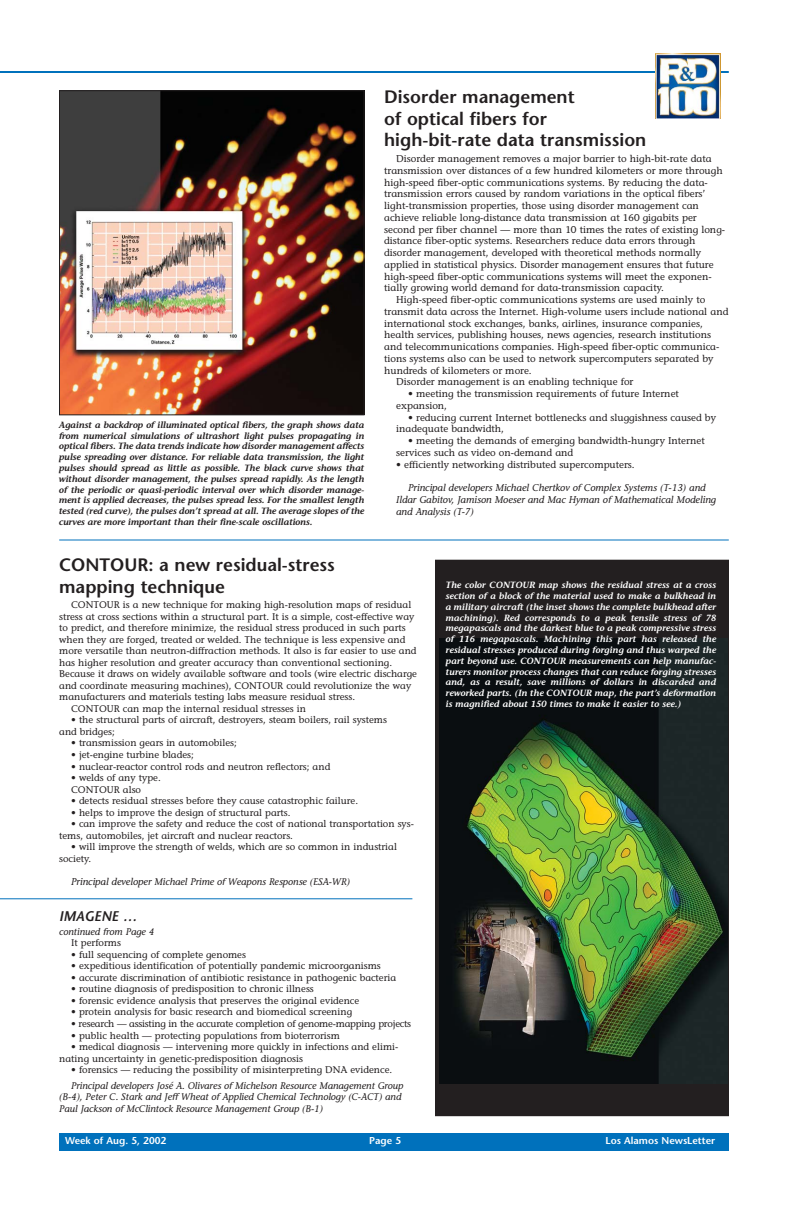
<style>
.page{position:relative;width:792px;height:1224px;background:#fff}
.page>*{position:absolute;margin:0;border:0;box-sizing:border-box;transform-origin:0 0}
.t1{font:600 18px/21.6px "Stone Sans";color:#231f20}
.t2{font:italic 600 14px "Stone Sans";color:#231f20}
.t3{font:600 10px "Stone Sans";color:#fff}
.t4{font:9.8px/11.8px "Stone Informal";color:#231f20}
.t5{font:italic 9.8px/11.8px "Stone Informal";color:#231f20}
.t6{font:9.6px/11.5px "Stone Informal";color:#231f20}
.t7{font:italic 9.6px/11.5px "Stone Informal";color:#231f20}
.t8{font:9.6px "Stone Informal";letter-spacing:-.025em;color:#231f20}
.t9{font:italic 600 9px/10.8px "Stone Informal";letter-spacing:-.01em;color:#231f20;text-align:justify}
.t10{font:italic 600 9px/10.8px "Stone Informal";color:#fff;text-align:justify}
.s1{font-size:9.8px}
</style>
<div class="page">
<hr style="left:0;top:71px;width:729px;height:2px;background:#0071bc">
<div style="left:59px;top:1133px;width:670px;height:18px;background:#0071bc"></div>
<img style="left:61px;top:92px;width:301px;height:321px">
<div style="left:59px;top:90px;width:305px;height:325px;border:1px solid #231f20"></div>
<hr style="left:59px;top:540px;width:670px;height:1px;background:#0071bc">
<div style="left:436px;top:560px;width:292px;height:556px;background:#231f20"></div>
<img style="left:440px;top:638px;width:287px;height:446px">
<div style="left:435px;top:560px;width:294px;height:556px;border:1px solid #231f20"></div>
<img style="left:655px;top:53px;width:65px;height:65px">
<hr style="left:0;top:898px;width:412px;height:1px;background:#0071bc">
<h1 class="t1" style="left:384px;top:88px;width:264px">Disorder management<br>of optical fibers for high-bit-rate data transmission</h1>
<p class="t4" style="left:396px;top:154px;width:317px">Disorder management removes a major barrier to high-bit-rate data</p>
<p class="t4" style="left:384px;top:165px;width:340px">transmission over distances of a few hundred kilometers or more through</p>
<p class="t4" style="left:384px;top:177px;width:325px">high-speed fiber-optic communications systems. By reducing the data-</p>
<p class="t4" style="left:384px;top:189px;width:323px">transmission errors caused by random variations in the optical fibers’</p>
<p class="t4" style="left:384px;top:201px;width:316px">light-transmission properties, those using disorder management can</p>
<p class="t4" style="left:384px;top:213px;width:314px">achieve reliable long-distance data transmission at 160 gigabits per</p>
<p class="t4" style="left:384px;top:224px;width:342px">second per fiber channel — more than 10 times the rates of existing long-</p>
<p class="t4" style="left:384px;top:236px;width:313px">distance fiber-optic systems. Researchers reduce data errors through</p>
<p class="t4" style="left:384px;top:248px;width:319px">disorder management, developed with theoretical methods normally</p>
<p class="t4" style="left:384px;top:260px;width:331px">applied in statistical physics. Disorder management ensures that future</p>
<p class="t4" style="left:384px;top:271px;width:329px">high-speed fiber-optic communications systems will meet the exponen-</p>
<p class="t4" style="left:384px;top:283px;width:281px">tially growing world demand for data-transmission capacity.</p>
<p class="t4" style="left:396px;top:295px;width:311px">High-speed fiber-optic communications systems are used mainly to</p>
<p class="t4" style="left:384px;top:307px;width:346px">transmit data across the Internet. High-volume users include national and</p>
<p class="t4" style="left:384px;top:318px;width:320px">international stock exchanges, banks, airlines, insurance companies,</p>
<p class="t4" style="left:384px;top:330px;width:328px">health services, publishing houses, news agencies, research institutions</p>
<p class="t4" style="left:384px;top:342px;width:337px">and telecommunications companies. High-speed fiber-optic communica-</p>
<p class="t4" style="left:384px;top:354px;width:331px">tions systems also can be used to network supercomputers separated by</p>
<p class="t4" style="left:384px;top:365px;width:149px">hundreds of kilometers or more.</p>
<p class="t4" style="left:396px;top:377px;width:239px">Disorder management is an enabling technique for</p>
<p class="t4" style="left:396px;top:389px;width:284px;text-indent:12px">• meeting the transmission requirements of future Internet expansion,</p>
<p class="t4" style="left:396px;top:412px;width:321px;text-indent:12px">• reducing current Internet bottlenecks and sluggishness caused by inadequate bandwidth,</p>
<p class="t4" style="left:396px;top:436px;width:310px;text-indent:12px">• meeting the demands of emerging bandwidth-hungry Internet services such as video on-demand and</p>
<p class="t4" style="left:396px;top:459px;width:240px">• efficiently networking distributed supercomputers.</p>
<p class="t5" style="left:396px;top:483px;width:322px;text-indent:12px">Principal developers Michael Chertkov of Complex Systems (T-13) and<br>Ildar Gabitov, Jamison Moeser and Mac Hyman of Mathematical Modeling and Analysis (T-7)</p>
<p class="t9" style="left:59px;top:420px;width:307px">Against a backdrop of illuminated optical fibers, the graph shows data from numerical simulations of ultrashort light pulses propagating in optical fibers. The data trends indicate how disorder management affects pulse spreading over distance. For reliable data transmission, the light pulses should spread as little as possible. The black curve shows that without disorder management, the pulses spread rapidly. As the length of the periodic or quasi-periodic interval over which disorder manage&shy;ment is applied decreases, the pulses spread less. For the smallest length tested (red curve), the pulses don’t spread at all. The average slopes of the curves are more important than their fine-scale oscillations.</p>
<h1 class="t1" style="left:59px;top:556px;width:277px">CONTOUR: a new residual-stress mapping technique</h1>
<p class="t6" style="left:71px;top:600px;width:342px">CONTOUR is a new technique for making high-resolution maps of residual</p>
<p class="t6" style="left:59px;top:612px;width:357px">stress at cross sections within a structural part. It is a simple, cost-effective way</p>
<p class="t6" style="left:59px;top:623px;width:348px">to predict, and therefore minimize, the residual stress produced in such parts</p>
<p class="t6" style="left:59px;top:635px;width:348px">when they are forged, treated or welded. The technique is less expensive and</p>
<p class="t6" style="left:59px;top:646px;width:359px">more versatile than neutron-diffraction methods. It also is far easier to use and</p>
<p class="t6" style="left:59px;top:658px;width:334px">has higher resolution and greater accuracy than conventional sectioning.</p>
<p class="t6" style="left:59px;top:669px;width:359px">Because it draws on widely available software and tools (wire electric discharge</p>
<p class="t6" style="left:59px;top:681px;width:354px">and coordinate measuring machines), CONTOUR could revolutionize the way</p>
<p class="t6" style="left:59px;top:692px;width:298px">manufacturers and materials testing labs measure residual stress.</p>
<p class="t6" style="left:71px;top:704px;width:236px">CONTOUR can map the internal residual stresses in</p>
<p class="t6" style="left:59px;top:715px;width:329px;text-indent:12px">• the structural parts of aircraft, destroyers, steam boilers, rail systems and bridges;</p>
<p class="t6" style="left:71px;top:738px;width:167px">• transmission gears in automobiles;</p>
<p class="t6" style="left:71px;top:750px;width:124px">• jet-engine turbine blades;</p>
<p class="t6" style="left:71px;top:761px;width:261px">• nuclear-reactor control rods and neutron reflectors; and</p>
<p class="t6" style="left:71px;top:773px;width:91px">• welds of any type.<br>CONTOUR also</p>
<p class="t6" style="left:71px;top:796px;width:288px">• detects residual stresses before they cause catastrophic failure.</p>
<p class="t6" style="left:71px;top:808px;width:221px">• helps to improve the design of structural parts.</p>
<p class="t6" style="left:59px;top:819px;width:356px;text-indent:12px">• can improve the safety and reduce the cost of national transportation sys&shy;tems, automobiles, jet aircraft and nuclear reactors.</p>
<p class="t6" style="left:59px;top:842px;width:339px;text-indent:12px">• will improve the strength of welds, which are so common in industrial society.</p>
<p class="t7" style="left:71px;top:877px;width:280px"><span class="s1">Principal developer</span> Michael Prime of Weapons Response (ESA-WR)</p>
<h2 class="t2" style="left:59px;top:911px;width:79px">IMAGENE …</h2>
<p class="t7" style="left:59px;top:927px;width:97px">continued from Page 4</p>
<p class="t6" style="left:71px;top:938px;width:51px">It performs</p>
<p class="t6" style="left:71px;top:950px;width:176px">• full sequencing of complete genomes</p>
<p class="t6" style="left:71px;top:961px;width:311px">• expeditious identification of potentially pandemic microorganisms</p>
<p class="t6" style="left:71px;top:973px;width:327px">• accurate discrimination of antibiotic resistance in pathogenic bacteria</p>
<p class="t6" style="left:71px;top:984px;width:244px">• routine diagnosis of predisposition to chronic illness</p>
<p class="t6" style="left:71px;top:996px;width:290px">• forensic evidence analysis that preserves the original evidence</p>
<p class="t6" style="left:71px;top:1007px;width:282px">• protein analysis for basic research and biomedical screening</p>
<p class="t8" style="left:71px;top:1020px;width:341px">• research — assisting in the accurate completion of genome-mapping projects</p>
<p class="t6" style="left:71px;top:1030px;width:270px">• public health — protecting populations from bioterrorism</p>
<p class="t6" style="left:59px;top:1042px;width:341px;text-indent:12px">• medical diagnosis — intervening more quickly in infections and elimi&shy;nating uncertainty in genetic-predisposition diagnosis</p>
<p class="t6" style="left:71px;top:1065px;width:323px">• forensics — reducing the possibility of misinterpreting DNA evidence.</p>
<p class="t7" style="left:59px;top:1081px;width:346px;text-indent:12px">Principal developers José A. Olivares of Michelson Resource Management Group (B-4), Peter C. Stark and Jeff Wheat of Applied Chemical Technology (C-ACT) and<br>Paul Jackson of McClintock Resource Management Group (B-1)</p>
<p class="t10" style="left:446px;top:581px;width:272px">The color CONTOUR map shows the residual stress at a cross section of a block of the material used to make a bulkhead in a military aircraft (the inset shows the complete bulkhead after machining). Red corresponds to a peak tensile stress of 78 megapascals and the darkest blue to a peak compressive stress of 116 megapascals. Machining this part has released the residual stresses produced during forging and thus warped the part beyond use. CONTOUR measurements can help manufac&shy;turers monitor process changes that can reduce forging stresses and, as a result, save millions of dollars in discarded and reworked parts. (In the CONTOUR map, the part’s deformation is magnified about 150 times to make it easier to see.)</p>
<p class="t3" style="left:65px;top:1137px;width:103px">Week of Aug. 5, 2002</p>
<p class="t3" style="left:369px;top:1137px;width:33px">Page 5</p>
<p class="t3" style="left:606px;top:1137px;width:111px">Los Alamos NewsLetter</p>
</div>
